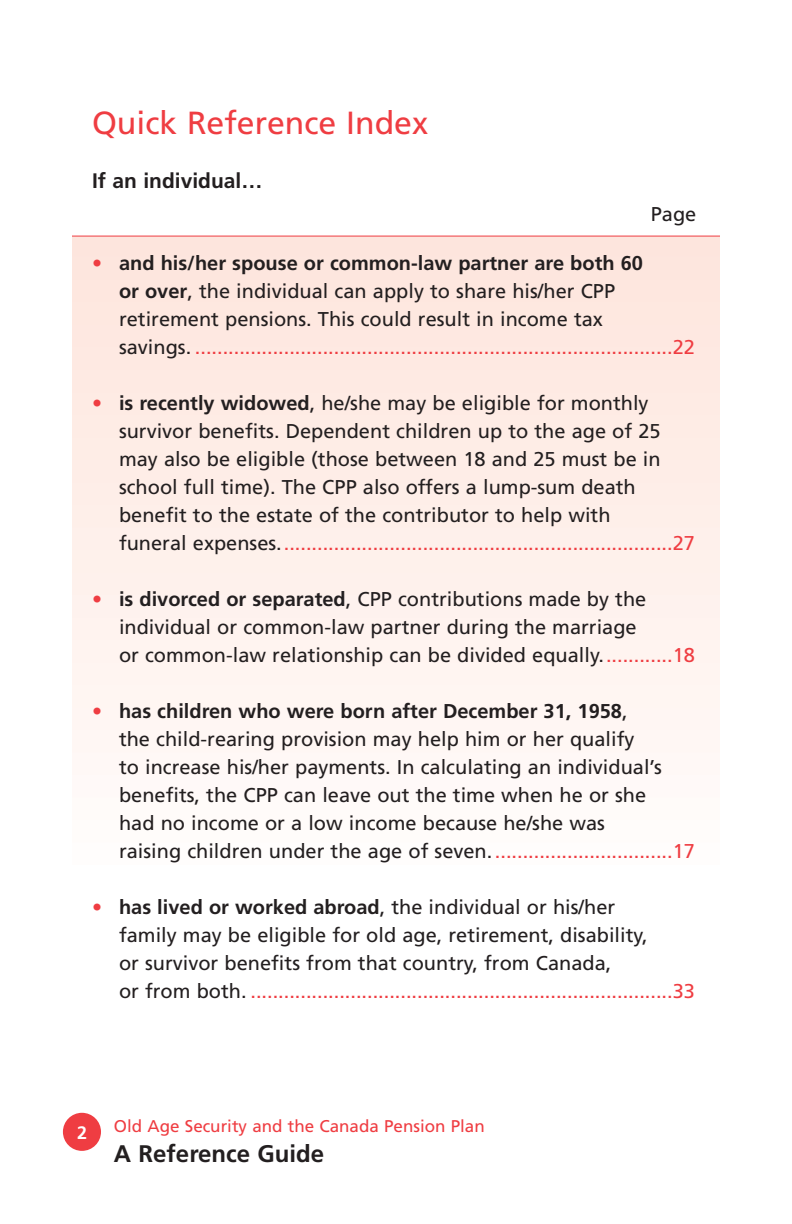
<style>
.page{position:relative;width:792px;height:1224px;background:#fff}
.page>*{position:absolute;margin:0;border:0;box-sizing:border-box;transform-origin:0 0}
.t1{font:32px "Frutiger";color:#ef3d42}
.t2{font:700 24px "Frutiger";color:#231f20}
.t3{font:700 21px "Frutiger";color:#231f20}
.t4{font:20px/28px "Frutiger";color:#231f20}
.t5{font:700 18px "Frutiger";color:#fff}
.t6{font:17px "Frutiger";color:#ef3d42}
.s1{color:#ef3d42}
.s2{font-weight:700}
</style>
<div class="page">
<div style="left:72px;top:819px;width:648px;height:23px;background:#fffcfa"></div>
<div style="left:72px;top:797px;width:648px;height:23px;background:#fffbf9"></div>
<div style="left:72px;top:774px;width:648px;height:23px;background:#fff9f8"></div>
<div style="left:72px;top:752px;width:648px;height:23px;background:#fff8f6"></div>
<div style="left:72px;top:729px;width:648px;height:23px;background:#fff7f4"></div>
<div style="left:72px;top:707px;width:648px;height:23px;background:#fff6f3"></div>
<div style="left:72px;top:684px;width:648px;height:23px;background:#fff6f2"></div>
<div style="left:72px;top:662px;width:648px;height:23px;background:#fff5f1"></div>
<div style="left:72px;top:639px;width:648px;height:23px;background:#fff4f0"></div>
<div style="left:72px;top:617px;width:648px;height:23px;background:#fff3ef"></div>
<div style="left:72px;top:594px;width:648px;height:23px;background:#fef2ee"></div>
<div style="left:72px;top:572px;width:648px;height:23px;background:#fef1ec"></div>
<div style="left:72px;top:549px;width:648px;height:23px;background:#fef1eb"></div>
<div style="left:72px;top:527px;width:648px;height:23px;background:#fef0eb"></div>
<div style="left:72px;top:504px;width:648px;height:23px;background:#feefe9"></div>
<div style="left:72px;top:481px;width:648px;height:24px;background:#feeee8"></div>
<div style="left:72px;top:459px;width:648px;height:23px;background:#feede7"></div>
<div style="left:72px;top:436px;width:648px;height:24px;background:#feede6"></div>
<div style="left:72px;top:414px;width:648px;height:23px;background:#feece5"></div>
<div style="left:72px;top:391px;width:648px;height:24px;background:#feebe4"></div>
<div style="left:72px;top:369px;width:648px;height:23px;background:#feeae3"></div>
<div style="left:72px;top:346px;width:648px;height:23px;background:#fee9e2"></div>
<div style="left:72px;top:324px;width:648px;height:23px;background:#fee8e1"></div>
<div style="left:72px;top:301px;width:648px;height:23px;background:#fee8e0"></div>
<div style="left:72px;top:279px;width:648px;height:23px;background:#fee7df"></div>
<div style="left:72px;top:256px;width:648px;height:23px;background:#fde6de"></div>
<div style="left:72px;top:236px;width:648px;height:21px;background:#fde5dd"></div>
<hr style="left:72px;top:236px;width:648px;height:1px;background:#ef3d42">
<div style="left:63px;top:1113px;width:38px;height:38px;background:#ef3d42;border-radius:50%"></div>
<h1 class="t1" style="left:92px;top:110px;width:338px">Quick Reference Index</h1>
<p class="t3" style="left:92px;top:172px;width:172px">If an individual…</p>
<p class="t4" style="left:651px;top:202px;width:47px">Page</p>
<p class="t4" style="left:119px;top:251px;width:577px;text-indent:-27px"><span class="s1">•</span> <span class="s2">and his/her spouse or common-law partner are both 60<br>or over</span>, the individual can apply to share his/her CPP retirement pensions. This could result in income tax<br>savings. <span class="s1">......................................................................................22</span></p>
<p class="t4" style="left:119px;top:391px;width:577px;text-indent:-27px"><span class="s1">•</span> <span class="s2">is recently widowed</span>, he/she may be eligible for monthly survivor benefits. Dependent children up to the age of 25 may also be eligible (those between 18 and 25 must be in school full time). The CPP also offers a lump-sum death benefit to the estate of the contributor to help with<br>funeral expenses.<span class="s1">......................................................................27</span></p>
<p class="t4" style="left:119px;top:587px;width:577px;text-indent:-27px"><span class="s1">•</span> <span class="s2">is divorced or separated</span>, CPP contributions made by the individual or common-law partner during the marriage<br>or common-law relationship can be divided equally.<span class="s1">............18</span></p>
<p class="t4" style="left:119px;top:699px;width:577px;text-indent:-27px"><span class="s1">•</span> <span class="s2">has children who were born after December 31, 1958</span>,<br>the child-rearing provision may help him or her qualify<br>to increase his/her payments. In calculating an individual’s benefits, the CPP can leave out the time when he or she<br>had no income or a low income because he/she was<br>raising children under the age of seven.<span class="s1">................................17</span></p>
<p class="t4" style="left:119px;top:895px;width:577px;text-indent:-27px"><span class="s1">•</span> <span class="s2">has lived or worked abroad</span>, the individual or his/her<br>family may be eligible for old age, retirement, disability,<br>or survivor benefits from that country, from Canada,<br>or from both. <span class="s1">............................................................................33</span></p>
<p class="t5" style="left:77px;top:1125px;width:12px">2</p>
<p class="t6" style="left:114px;top:1119px;width:372px">Old Age Security and the Canada Pension Plan</p>
<p class="t2" style="left:114px;top:1144px;width:212px">A Reference Guide</p>
</div>
